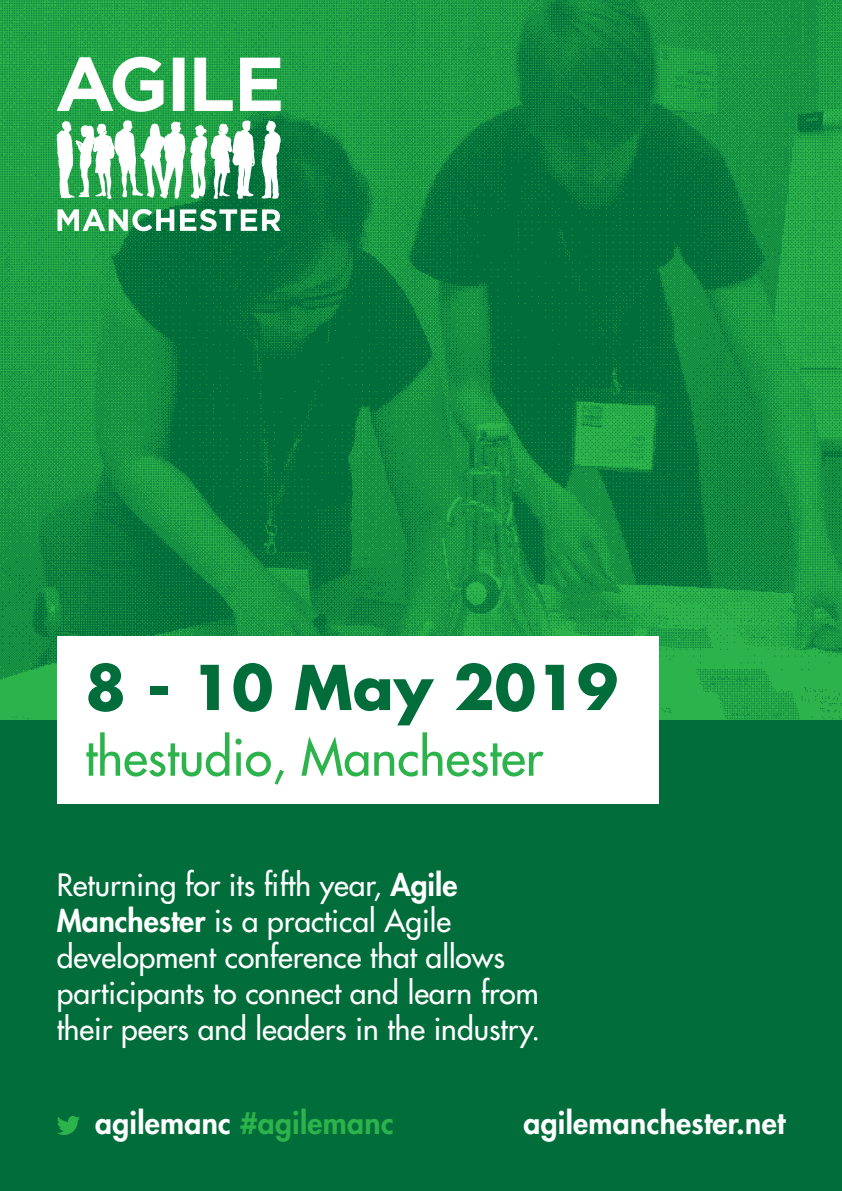
<style>
.page{position:relative;width:842px;height:1191px;background:#fff}
.page>*{position:absolute;margin:0;border:0;box-sizing:border-box;transform-origin:0 0}
.t1{font:700 60px "Futura Std";color:#006d3a}
.t2{font:500 50px "Futura Std";color:#2cb34b}
.t3{font:500 30px/36px "Futura Std";color:#fff}
.t4{font:800 30px "Futura Std";letter-spacing:.01em;color:#2cb34b}
.t5{font:800 30px "Futura Std";letter-spacing:.01em;color:#fff}
.s1{font-weight:800}
.s2{color:#fff}
</style>
<div class="page">
<img style="left:0;top:0;width:842px;height:720px">
<svg style="left:262px;top:121px;width:19px;height:78px"></svg>
<svg style="left:57px;top:120px;width:198px;height:79px"></svg>
<svg style="left:57px;top:57px;width:224px;height:55px"></svg>
<svg style="left:57px;top:209px;width:117px;height:22px"></svg>
<svg style="left:180px;top:209px;width:101px;height:22px"></svg>
<div style="left:0;top:720px;width:842px;height:471px;background:#006d3a"></div>
<div style="left:57px;top:636px;width:601px;height:168px;background:#fff"></div>
<svg style="left:57px;top:1116px;width:23px;height:19px"></svg>
<p class="t1" style="left:85px;top:647px;width:535px">8 - 10 May 2019</p>
<p class="t2" style="left:85px;top:726px;width:459px">thestudio, Manchester</p>
<p class="t3" style="left:57px;top:867px;width:485px">Returning for its fifth year, <span class="s1">Agile Manchester</span> is a practical Agile development conference that allows participants to connect and learn from their peers and leaders in the industry.</p>
<p class="t4" style="left:95px;top:1104px;width:300px"><span class="s2">agilemanc</span> #agilemanc</p>
<p class="t5" style="left:523px;top:1104px;width:263px">agilemanchester.net</p>
</div>
